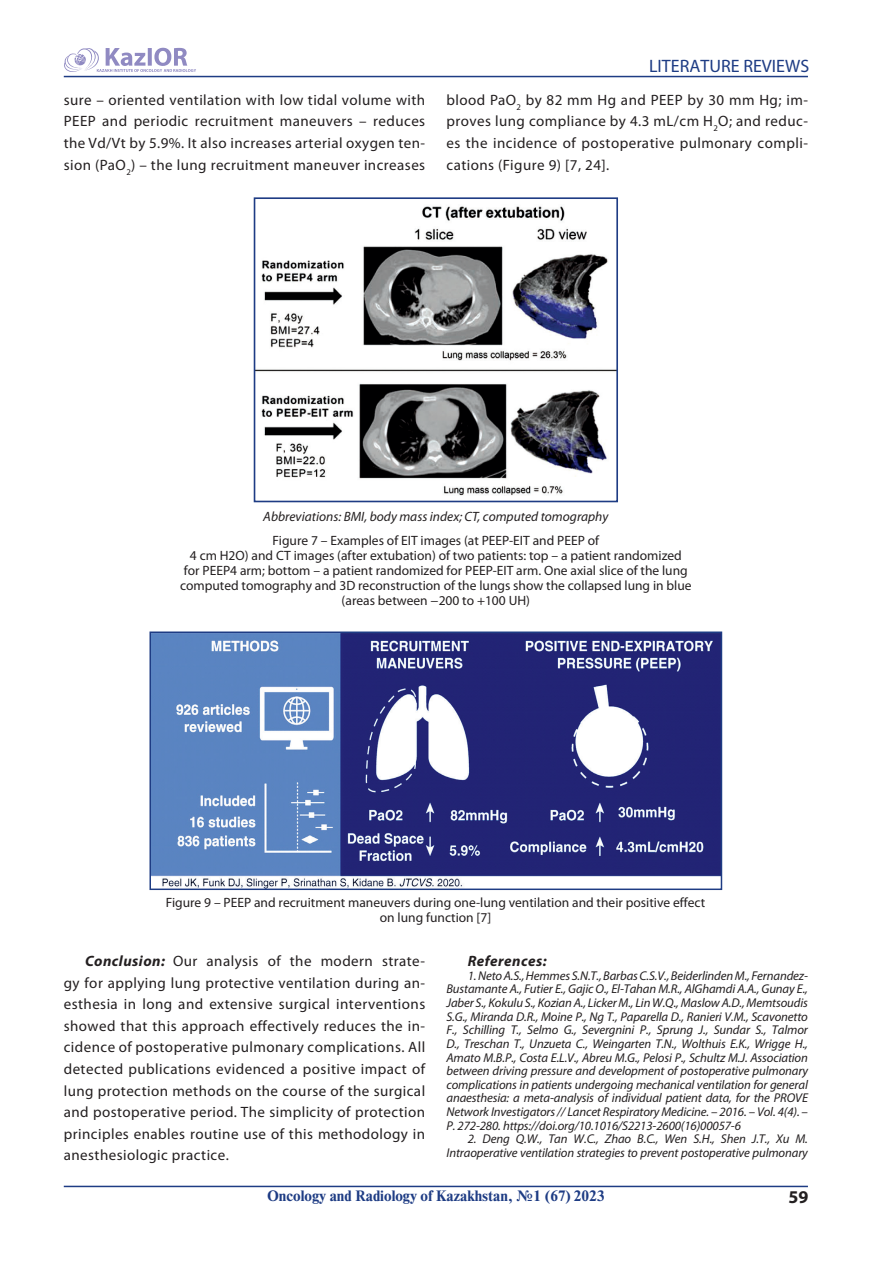
<style>
.page{position:relative;width:893px;height:1263px;background:#fff}
.page>*{position:absolute;margin:0;border:0;box-sizing:border-box;transform-origin:0 0}
.t1{font:18px "K Myriad Pro";color:#1e3c84}
.t2{font:700 18px "K Myriad Pro";color:#231f20}
._5_текст_анг{font:15px/21.6px "K Myriad Pro";letter-spacing:.03em;color:#231f20;text-align:justify}
.t3{font:700 15px "DS Times";color:#1e3c84}
._5_текст_анг-2{font:italic 700 15px "K Myriad Pro";letter-spacing:.03em;color:#231f20}
._8_рис_анг{font:13.5px/15px "K Myriad Pro";color:#231f20;text-align:center}
._8_рис_анг-2{font:italic 13.5px "K Myriad Pro";color:#231f20}
._9_лит-ра{font:italic 12.75px/13.6px "K Myriad Pro";letter-spacing:-.01em;color:#231f20;text-align:justify}
.s1{font-weight:700;font-style:italic}
</style>
<div class="page">
<hr style="left:64px;top:76px;width:744px;height:1px;background:#1e3c84">
<hr style="left:64px;top:1186px;width:744px;height:1px;background:#1e3c84">
<svg style="left:64px;top:47px;width:132px;height:25px"></svg>
<img style="left:257px;top:206px;width:358px;height:290px">
<div style="left:254px;top:197px;width:364px;height:305px;border:2px solid #1e3c84"></div>
<img style="left:151px;top:633px;width:569px;height:255px">
<div style="left:149px;top:631px;width:573px;height:259px;border:1px solid #1e3c84"></div>
<h1 class="t1" style="left:649px;top:56px;width:162px">LITERATURE REVIEWS</h1>
<p class="_5_текст_анг" style="left:64px;top:89px;width:363px">sure – oriented ventilation with low tidal volume with PEEP and periodic recruitment maneuvers – reduces the Vd/Vt by 5.9%. It also increases arterial oxygen ten&shy;sion (PaO<sub>2</sub>) – the lung recruitment maneuver increases</p>
<p class="_5_текст_анг" style="left:446px;top:89px;width:363px">blood PaO<sub>2</sub> by 82 mm Hg and PEEP by 30 mm Hg; im&shy;proves lung compliance by 4.3 mL/cm H<sub>2</sub>O; and reduc&shy;es the incidence of postoperative pulmonary compli&shy;cations (Figure 9) [7, 24].</p>
<p class="_8_рис_анг-2" style="left:263px;top:510px;width:347px">Abbreviations: BMI, body mass index; CT, computed tomography</p>
<p class="_8_рис_анг" style="left:180px;top:533px;width:513px">Figure 7 – Examples of EIT images (at PEEP-EIT and PEEP of<br>4 cm H2O) and CT images (after extubation) of two patients: top – a patient randomized<br>for PEEP4 arm; bottom – a patient randomized for PEEP-EIT arm. One axial slice of the lung computed tomography and 3D reconstruction of the lungs show the collapsed lung in blue (areas between −200 to +100 UH)</p>
<p class="_8_рис_анг" style="left:166px;top:896px;width:541px">Figure 9 – PEEP and recruitment maneuvers during one-lung ventilation and their positive effect on lung function [7]</p>
<p class="_5_текст_анг" style="left:64px;top:950px;width:363px;text-indent:21px"><span class="s1">Conclusion:</span> Our analysis of the modern strate&shy;gy for applying lung protective ventilation during an&shy;esthesia in long and extensive surgical interventions showed that this approach effectively reduces the in&shy;cidence of postoperative pulmonary complications. All detected publications evidenced a positive impact of lung protection methods on the course of the surgical and postoperative period. The simplicity of protection principles enables routine use of this methodology in anesthesiologic practice.</p>
<p class="_5_текст_анг-2" style="left:468px;top:952px;width:80px">References:</p>
<p class="_9_лит-ра" style="left:446px;top:969px;width:363px;text-indent:21px">1. Neto A.S., Hemmes S.N.T., Barbas C.S.V., Beiderlinden M., Fernandez-Bustamante A., Futier E., Gajic O., El-Tahan M.R., AlGhamdi A.A., Gunay E., Jaber S., Kokulu S., Kozian A., Licker M., Lin W.Q., Maslow A.D., Memtsoudis S.G., Miranda D.R., Moine P., Ng T., Paparella D., Ranieri V.M., Scavonetto F., Schilling T., Selmo G., Severgnini P., Sprung J., Sundar S., Talmor D., Treschan T., Unzueta C., Weingarten T.N., Wolthuis E.K., Wrigge H., Amato M.B.P., Costa E.L.V., Abreu M.G., Pelosi P., Schultz M.J. Association between driving pressure and development of postoperative pulmonary complications in patients undergoing mechanical ventilation for general anaesthesia: a meta-analysis of individual patient data, for the PROVE Network Investigators // Lancet Respiratory Medicine. – 2016. – Vol. 4(4). – P. 272-280. https://doi.org/10.1016/S2213-2600(16)00057-6</p>
<p class="_9_лит-ра" style="left:446px;top:1132px;width:363px;text-align:right">2. Deng Q.W., Tan W.C., Zhao B.C., Wen S.H., Shen J.T., Xu M.<br>Intraoperative ventilation strategies to prevent postoperative pulmonary</p>
<p class="t3" style="left:267px;top:1188px;width:339px">Oncology and Radiology of Kazakhstan, №1 (67) 2023</p>
<h1 class="t2" style="left:788px;top:1187px;width:21px">59</h1>
</div>
